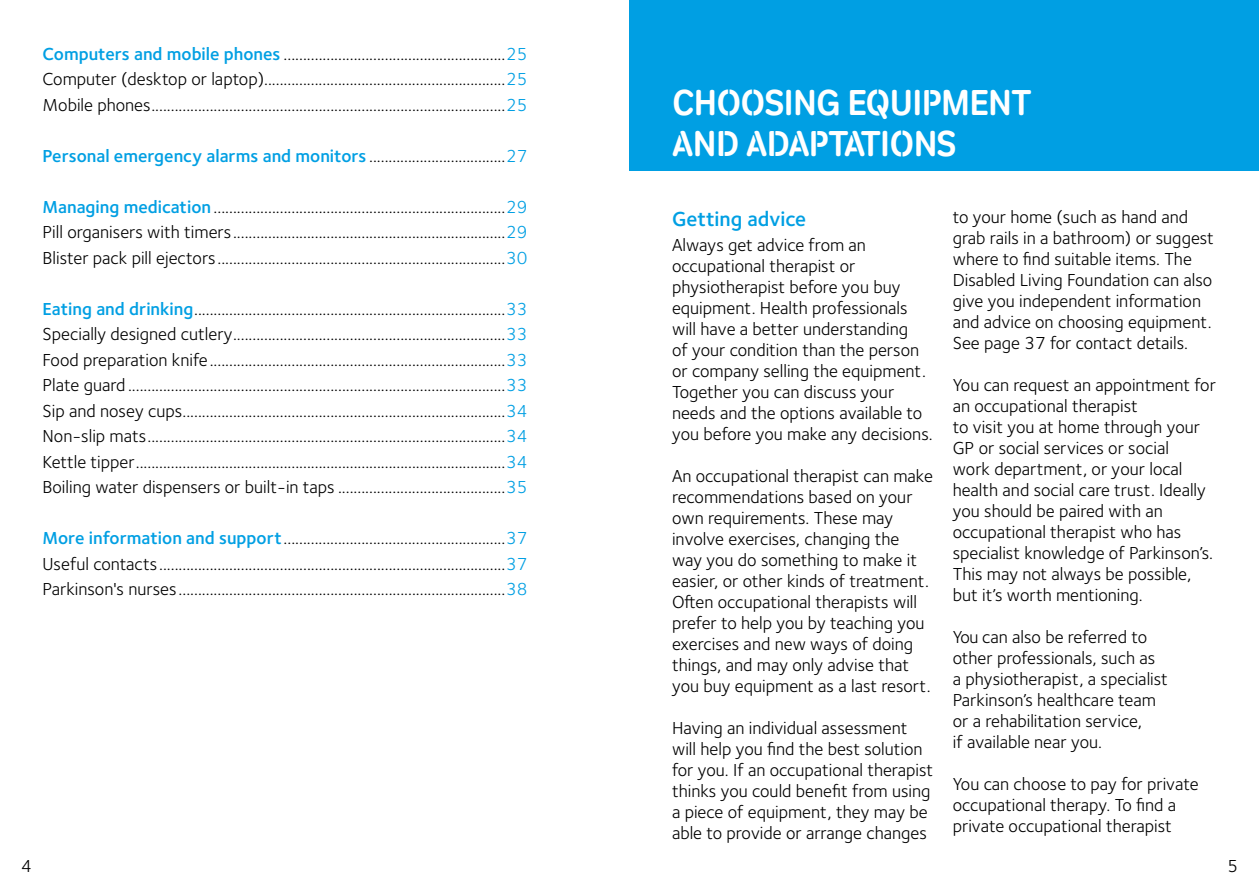
<style>
.page{position:relative;width:1259px;height:893px;background:#fff}
.page>*{position:absolute;margin:0;border:0;box-sizing:border-box;transform-origin:0 0}
.t1{font:36px/40.5px "Parkinsons UK Stencil";color:#fff}
.t2{font:600 21px "Foundry Sterling";color:#009fe3}
.t3{font:18px/21px "Foundry Sterling";color:#000}
.s1{font-weight:600;color:#009fe3}
.s2{color:#009fe3}
</style>
<div class="page">
<div style="left:629px;top:0;width:630px;height:171px;background:#009fe3"></div>
<p class="t3" style="left:43px;top:42px;width:486px;line-height:25.3px;text-align:justify"><span class="s1">Computers and mobile phones</span> .........................................................<span class="s2">25<br></span>Computer (desktop or laptop)..............................................................<span class="s2">25<br></span>Mobile phones...........................................................................................<span class="s2">25</span></p>
<p class="t3" style="left:43px;top:145px;width:486px"><span class="s1">Personal emergency alarms and monitors</span> ...................................<span class="s2">27</span></p>
<p class="t3" style="left:43px;top:194px;width:486px;line-height:25.5px;text-align:justify"><span class="s1">Managing medication</span> ...........................................................................<span class="s2">29<br></span>Pill organisers with timers......................................................................<span class="s2">29<br></span>Blister pack pill ejectors..........................................................................<span class="s2">30</span></p>
<p class="t3" style="left:43px;top:296px;width:486px;line-height:25.5px;text-align:justify"><span class="s1">Eating and drinking</span>................................................................................<span class="s2">33<br></span>Specially designed cutlery......................................................................<span class="s2">33<br></span>Food preparation knife............................................................................<span class="s2">33<br></span>Plate guard .................................................................................................<span class="s2">33<br></span>Sip and nosey cups...................................................................................<span class="s2">34<br></span>Non-slip mats............................................................................................<span class="s2">34<br></span>Kettle tipper...............................................................................................<span class="s2">34<br></span>Boiling water dispensers or built-in taps ...........................................<span class="s2">35</span></p>
<p class="t3" style="left:43px;top:526px;width:486px;line-height:25.5px;text-align:justify"><span class="s1">More information and support</span>.........................................................<span class="s2">37<br></span>Useful contacts.........................................................................................<span class="s2">37<br></span>Parkinson's nurses....................................................................................<span class="s2">38</span></p>
<h1 class="t1" style="left:672px;top:83px;width:360px">CHOOSING EQUIPMENT<br>AND ADAPTATIONS</h1>
<p class="t2" style="left:672px;top:206px;width:136px">Getting advice</p>
<p class="t3" style="left:672px;top:235px;width:262px">Always get advice from an occupational therapist or physiotherapist before you buy equipment. Health professionals will have a better understanding<br>of your condition than the person or company selling the equipment.<br>Together you can discuss your needs and the options available to you before you make any decisions.</p>
<p class="t3" style="left:672px;top:466px;width:262px">An occupational therapist can make recommendations based on your own requirements. These may involve exercises, changing the way you do something to make it easier, or other kinds of treatment.<br>Often occupational therapists will prefer to help you by teaching you exercises and new ways of doing things, and may only advise that you buy equipment as a last resort.</p>
<p class="t3" style="left:672px;top:718px;width:263px">Having an individual assessment will help you find the best solution for you. If an occupational therapist thinks you could benefit from using a piece of equipment, they may be able to provide or arrange changes</p>
<p class="t3" style="left:952px;top:207px;width:263px">to your home (such as hand and grab rails in a bathroom) or suggest where to find suitable items. The Disabled Living Foundation can also give you independent information and advice on choosing equipment.<br>See page 37 for contact details.</p>
<p class="t3" style="left:952px;top:375px;width:265px">You can request an appointment for an occupational therapist<br>to visit you at home through your<br>GP or social services or social<br>work department, or your local health and social care trust. Ideally you should be paired with an occupational therapist who has specialist knowledge of Parkinson’s.<br>This may not always be possible, but it’s worth mentioning.</p>
<p class="t3" style="left:952px;top:627px;width:217px">You can also be referred to other professionals, such as a physiotherapist, a specialist<br>Parkinson’s healthcare team or a rehabilitation service,<br>if available near you.</p>
<p class="t3" style="left:952px;top:774px;width:247px">You can choose to pay for private occupational therapy. To find a private occupational therapist</p>
<p class="t3" style="left:21px;top:856px;width:12px">4</p>
<p class="t3" style="left:1227px;top:856px;width:12px">5</p>
</div>
